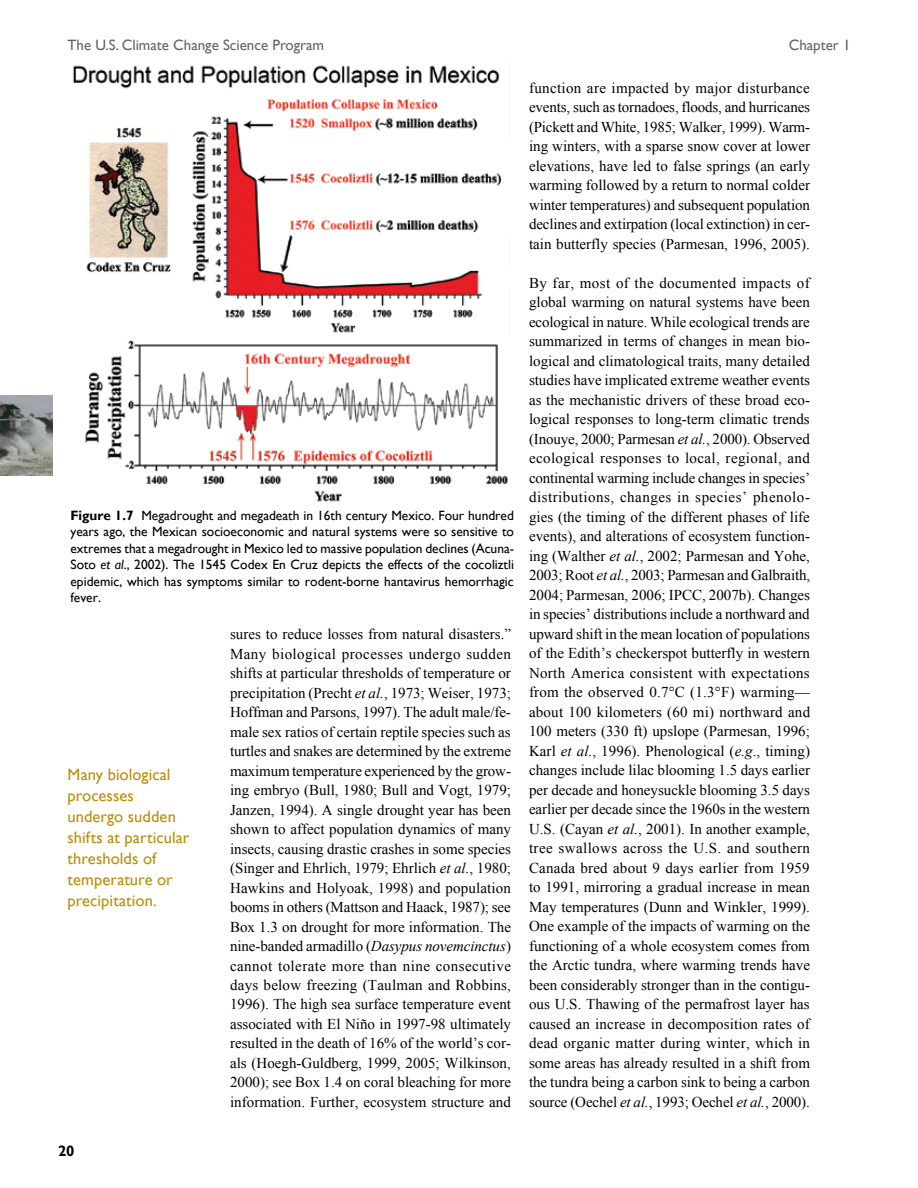
<style>
.page{position:relative;width:918px;height:1188px;background:#fff}
.page>*{position:absolute;margin:0;border:0;box-sizing:border-box;transform-origin:0 0}
.t1{font:16.5px/21px "Gill Sans";letter-spacing:.005em;color:#bb8d0a}
.t2{font:15px/19.5px "Times New Roman";color:#000;text-align:justify}
.t3{font:15px "Gill Sans";color:#636467}
.t4{font:700 15px "Gill Sans";color:#000}
.t5{font:13.5px/16.5px "Gill Sans";color:#000;text-align:justify}
.s1{font-weight:700}
.s2{font-style:italic}
</style>
<div class="page">
<img style="left:0;top:396px;width:52px;height:79px">
<img style="left:72px;top:65px;width:437px;height:437px">
<p class="t3" style="left:68px;top:36px;width:258px">The U.S. Climate Change Science Program</p>
<p class="t3" style="left:789px;top:36px;width:63px">Chapter 1</p>
<p class="t5" style="left:70px;top:507px;width:445px"><span class="s1">Figure 1.7</span> Megadrought and megadeath in 16th century Mexico. Four hundred years ago, the Mexican socioeconomic and natural systems were so sensitive to extremes that a megadrought in Mexico led to massive population declines (Acuna-Soto <span class="s2">et al</span>., 2002). The 1545 Codex En Cruz depicts the effects of the cocoliztli epidemic, which has symptoms similar to rodent-borne hantavirus hemorrhagic fever.</p>
<p class="t1" style="left:68px;top:764px;width:123px">Many biological processes undergo sudden shifts at particular thresholds of temperature or precipitation.</p>
<p class="t4" style="left:58px;top:1142px;width:18px">20</p>
<p class="t2" style="left:230px;top:624px;width:283px">sures to reduce losses from natural disasters.” Many biological processes undergo sudden shifts at particular thresholds of temperature or precipitation (Precht <span class="s2">et al.</span>, 1973; Weiser, 1973; Hoffman and Parsons, 1997). The adult male/fe&shy;male sex ratios of certain reptile species such as turtles and snakes are determined by the extreme maximum temperature experienced by the grow&shy;ing embryo (Bull, 1980; Bull and Vogt, 1979; Janzen, 1994). A single drought year has been shown to affect population dynamics of many insects, causing drastic crashes in some species (Singer and Ehrlich, 1979; Ehrlich <span class="s2">et al.</span>, 1980; Hawkins and Holyoak, 1998) and population booms in others (Mattson and Haack, 1987); see Box 1.3 on drought for more information. The nine-banded armadillo (<span class="s2">Dasypus novemcinctus</span>) cannot tolerate more than nine consecutive days below freezing (Taulman and Robbins, 1996). The high sea surface temperature event associated with El Niño in 1997-98 ultimately resulted in the death of 16% of the world’s cor&shy;als (Hoegh-Guldberg, 1999, 2005; Wilkinson, 2000); see Box 1.4 on coral bleaching for more information. Further, ecosystem structure and</p>
<p class="t2" style="left:529px;top:78px;width:283px">function are impacted by major disturbance events, such as tornadoes, floods, and hurricanes (Pickett and White, 1985; Walker, 1999). Warm&shy;ing winters, with a sparse snow cover at lower elevations, have led to false springs (an early warming followed by a return to normal colder winter temperatures) and subsequent population declines and extirpation (local extinction) in cer&shy;tain butterfly species (Parmesan, 1996, 2005).</p>
<p class="t2" style="left:529px;top:273px;width:283px">By far, most of the documented impacts of global warming on natural systems have been ecological in nature. While ecological trends are summarized in terms of changes in mean bio&shy;logical and climatological traits, many detailed studies have implicated extreme weather events as the mechanistic drivers of these broad eco&shy;logical responses to long-term climatic trends (Inouye, 2000; Parmesan <span class="s2">et al.</span>, 2000). Observed ecological responses to local, regional, and continental warming include changes in species’ distributions, changes in species’ phenolo&shy;gies (the timing of the different phases of life events), and alterations of ecosystem function&shy;ing (Walther <span class="s2">et al.</span>, 2002; Parmesan and Yohe, 2003; Root <span class="s2">et al.</span>, 2003; Parmesan and Galbraith, 2004; Parmesan, 2006; IPCC, 2007b). Changes in species’ distributions include a northward and upward shift in the mean location of populations of the Edith’s checkerspot butterfly in western North America consistent with expectations from the observed 0.7°C (1.3°F) warming— about 100 kilometers (60 mi) northward and 100 meters (330 ft) upslope (Parmesan, 1996; Karl <span class="s2">et al.</span>, 1996). Phenological (<span class="s2">e.g</span>., timing) changes include lilac blooming 1.5 days earlier per decade and honeysuckle blooming 3.5 days earlier per decade since the 1960s in the western U.S. (Cayan <span class="s2">et al.</span>, 2001). In another example, tree swallows across the U.S. and southern Canada bred about 9 days earlier from 1959 to 1991, mirroring a gradual increase in mean May temperatures (Dunn and Winkler, 1999).<br>One example of the impacts of warming on the functioning of a whole ecosystem comes from the Arctic tundra, where warming trends have been considerably stronger than in the contigu&shy;ous U.S. Thawing of the permafrost layer has caused an increase in decomposition rates of dead organic matter during winter, which in some areas has already resulted in a shift from the tundra being a carbon sink to being a carbon source (Oechel <span class="s2">et al.</span>, 1993; Oechel <span class="s2">et al.</span>, 2000).</p>
</div>
